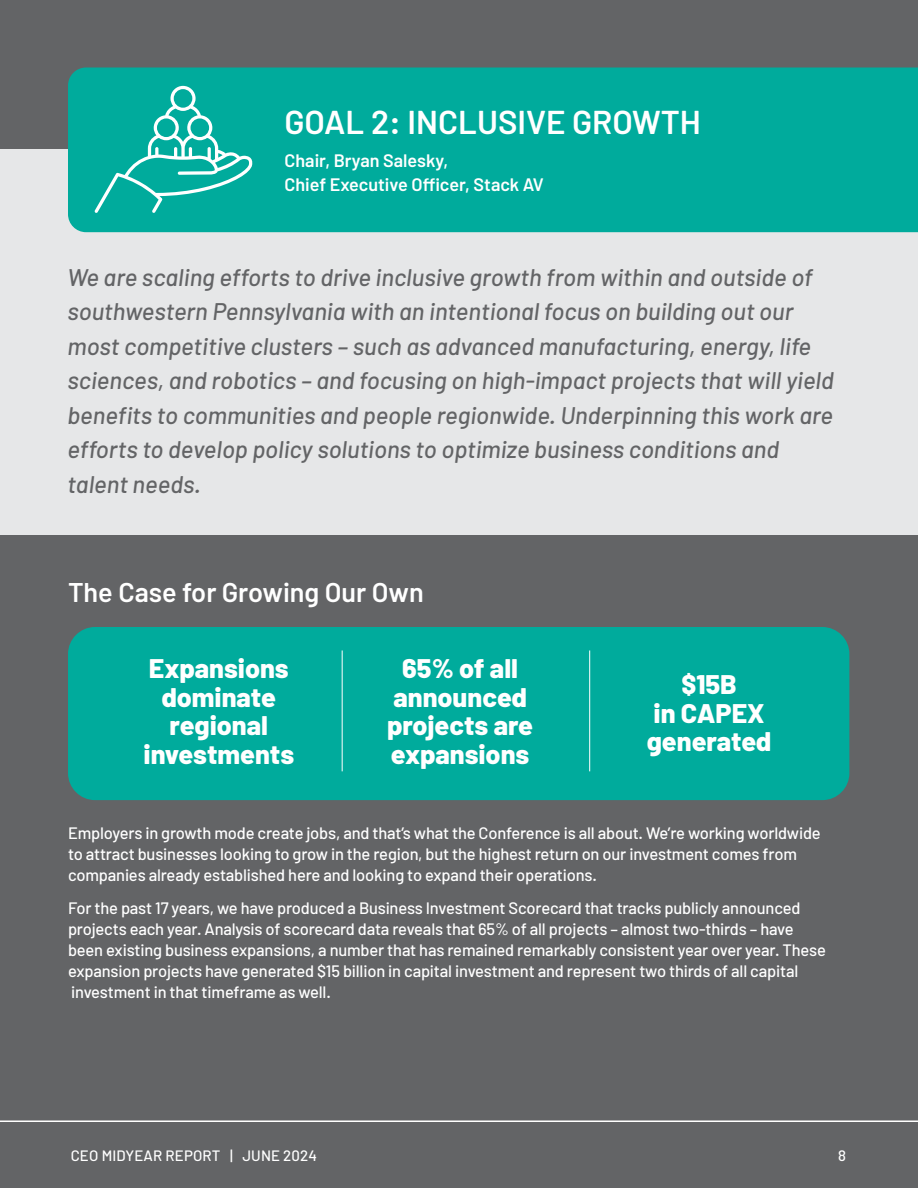
<style>
.page{position:relative;width:918px;height:1188px;background:#636466}
.page>*{position:absolute;margin:0;border:0;box-sizing:border-box;transform-origin:0 0}
.t1{font:600 33px "Barlow";color:#fff}
.t2{font:800 27px/28.5px "Barlow";color:#fff;text-align:center}
.t3{font:600 27px "Barlow";color:#fff}
.t4{font:italic 500 24px/34.5px "Barlow";color:#636466}
.t5{font:600 18px/24px "Barlow";color:#fff}
.t6{font:500 16.5px/21px "Barlow";letter-spacing:-.01em;color:#fff}
.t7{font:500 15px "Barlow";letter-spacing:.01em;color:#fff}
</style>
<div class="page">
<div style="left:0;top:150px;width:918px;height:385px;background:#e6e7e8"></div>
<div style="left:68px;top:68px;width:850px;height:164px;background:#00ab9c"></div>
<svg style="left:95px;top:86px;width:157px;height:127px"></svg>
<div style="left:68px;top:627px;width:781px;height:173px;background:#00ab9c;border-radius:27px"></div>
<hr style="left:342px;top:650px;width:1px;height:121px;background:#fff">
<hr style="left:589px;top:650px;width:1px;height:121px;background:#fff">
<hr style="left:0;top:1120px;width:918px;height:2px;background:#fff">
<h1 class="t1" style="left:285px;top:102px;width:418px">GOAL 2: INCLUSIVE GROWTH</h1>
<p class="t5" style="left:285px;top:148px;width:261px">Chair, Bryan Salesky,<br>Chief Executive Officer, Stack AV</p>
<p class="t4" style="left:68px;top:259px;width:768px">We are scaling efforts to drive inclusive growth from within and outside of southwestern Pennsylvania with an intentional focus on building out our most competitive clusters – such as advanced manufacturing, energy, life sciences, and robotics – and focusing on high-impact projects that will yield benefits to communities and people regionwide. Underpinning this work are efforts to develop policy solutions to optimize business conditions and talent needs.</p>
<h2 class="t3" style="left:68px;top:575px;width:357px">The Case for Growing Our Own</h2>
<h2 class="t2" style="left:144px;top:654px;width:152px">Expansions dominate regional investments</h2>
<h2 class="t2" style="left:387px;top:654px;width:147px">65% of all announced projects are expansions</h2>
<h2 class="t2" style="left:647px;top:670px;width:126px">$15B<br>in CAPEX generated</h2>
<p class="t6" style="left:68px;top:822px;width:754px">Employers in growth mode create jobs, and that’s what the Conference is all about. We’re working worldwide to attract businesses looking to grow in the region, but the highest return on our investment comes from companies already established here and looking to expand their operations.</p>
<p class="t6" style="left:68px;top:897px;width:759px">For the past 17 years, we have produced a Business Investment Scorecard that tracks publicly announced projects each year. Analysis of scorecard data reveals that 65% of all projects – almost two-thirds – have been existing business expansions, a number that has remained remarkably consistent year over year. These expansion projects have generated $15 billion in capital investment and represent two thirds of all capital investment in that timeframe as well.</p>
<p class="t7" style="left:71px;top:1146px;width:248px">CEO MIDYEAR REPORT | JUNE 2024</p>
<p class="t7" style="left:838px;top:1146px;width:9px">8</p>
</div>
